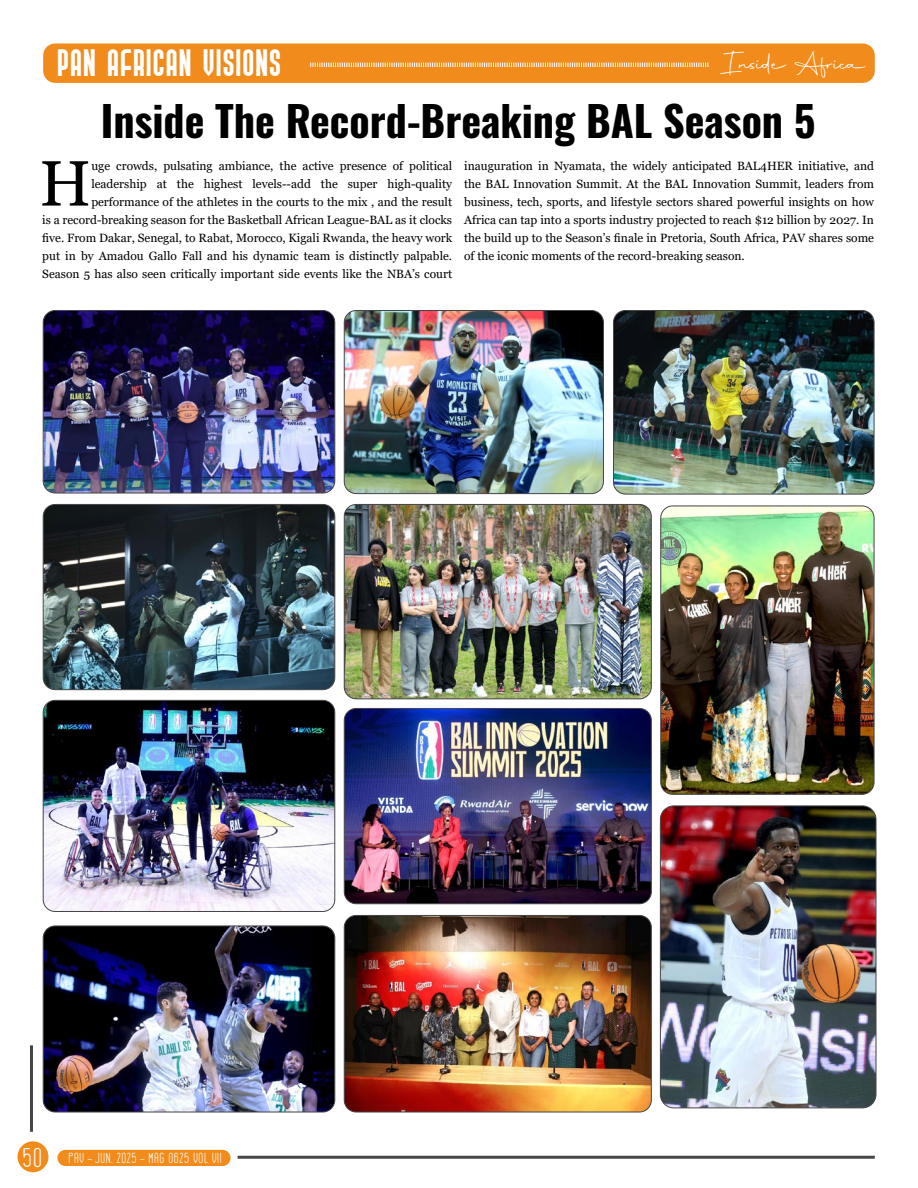
<style>
.page{position:relative;width:918px;height:1188px;background:#fff}
.page>*{position:absolute;margin:0;border:0;box-sizing:border-box;transform-origin:0 0}
.t1{font:63.9px "Georgia";color:#000}
.t2{font:42px "Oswald";color:#000}
.t3{font:28.5px "Prosa GT Demo";letter-spacing:.06em;color:#fff}
.t4{font:25.5px "Autography";color:#fff}
.t5{font:14.55px "GOGOIA";color:#fff}
.t6{font:12px/18px "Georgia";color:#000;text-align:right}
.s1{font-size:27px}
</style>
<div class="page">
<div style="left:43px;top:44px;width:832px;height:39px;background:#f18b1b;border-radius:12px"></div>
<svg style="left:310px;top:63px;width:398px;height:4px"></svg>
<hr style="left:238px;top:1156px;width:637px;height:3px;background:#464547">
<div style="left:18px;top:1141px;width:30px;height:31px;background:#f18b1b;border-radius:50%"></div>
<hr style="left:30px;top:1045px;width:3px;height:87px;background:#464547">
<div style="left:57px;top:1150px;width:174px;height:16px;background:#f18b1b;border-radius:8px"></div>
<img style="left:43px;top:310px;width:292px;height:183px">
<div style="left:43px;top:310px;width:292px;height:183px;border:1px solid #464547;border-radius:12px"></div>
<img style="left:344px;top:310px;width:258px;height:184px">
<div style="left:344px;top:310px;width:260px;height:184px;border:1px solid #464547;border-radius:12px"></div>
<img style="left:614px;top:310px;width:260px;height:184px">
<div style="left:613px;top:310px;width:261px;height:184px;border:1px solid #464547;border-radius:12px"></div>
<img style="left:43px;top:504px;width:292px;height:186px">
<div style="left:43px;top:504px;width:292px;height:186px;border:1px solid #464547;border-radius:12px"></div>
<img style="left:661px;top:506px;width:213px;height:288px">
<div style="left:660px;top:506px;width:214px;height:289px;border:1px solid #464547;border-radius:12px"></div>
<img style="left:344px;top:504px;width:306px;height:195px">
<div style="left:344px;top:504px;width:308px;height:195px;border:1px solid #464547;border-radius:12px"></div>
<img style="left:43px;top:700px;width:292px;height:211px">
<div style="left:43px;top:700px;width:292px;height:212px;border:1px solid #464547;border-radius:12px"></div>
<img style="left:344px;top:708px;width:306px;height:196px">
<div style="left:344px;top:708px;width:308px;height:196px;border:1px solid #464547;border-radius:12px"></div>
<img style="left:43px;top:926px;width:292px;height:186px">
<div style="left:43px;top:926px;width:292px;height:186px;border:1px solid #464547;border-radius:12px"></div>
<img style="left:344px;top:915px;width:307px;height:197px">
<div style="left:344px;top:915px;width:308px;height:197px;border:1px solid #464547;border-radius:12px"></div>
<img style="left:660px;top:806px;width:216px;height:302px">
<div style="left:660px;top:806px;width:216px;height:302px;border:1px solid #464547;border-radius:14px"></div>
<h3 class="t3" style="left:58px;top:49px;width:225px">PAN AFRICAN VISIONs</h3>
<h3 class="t4" style="left:723px;top:46px;width:146px">Inside Africa</h3>
<h2 class="t2" style="left:101px;top:83px;width:716px">Inside The Record-Breaking BAL Season 5</h2>
<p class="t6" style="left:42px;top:157px;width:411px">uge crowds, pulsating ambiance, the active presence of political leadership at the highest levels--add the super high-quality performance of the athletes in the courts to the mix , and the result<br>is a record-breaking season for the Basketball African League-BAL as it clocks five. From Dakar, Senegal, to Rabat, Morocco, Kigali Rwanda, the heavy work put in by Amadou Gallo Fall and his dynamic team is distinctly palpable.<br>Season 5 has also seen critically important side events like the NBA’s court</p>
<p class="t6" style="left:464px;top:157px;width:411px;text-align:justify">inauguration in Nyamata, the widely anticipated BAL4HER initiative, and the BAL Innovation Summit. At the BAL Innovation Summit, leaders from business, tech, sports, and lifestyle sectors shared powerful insights on how Africa can tap into a sports industry projected to reach $12 billion by 2027. In the build up to the Season’s finale in Pretoria, South Africa, PAV shares some of the iconic moments of the record-breaking season.</p>
<h1 class="t1" style="left:39px;top:145px;width:54px">H</h1>
<p class="t5" style="left:22px;top:1150px;width:202px"><span class="s1">50</span> PAV - JUN. 2025 - MAG 0625 Vol VII</p>
</div>
